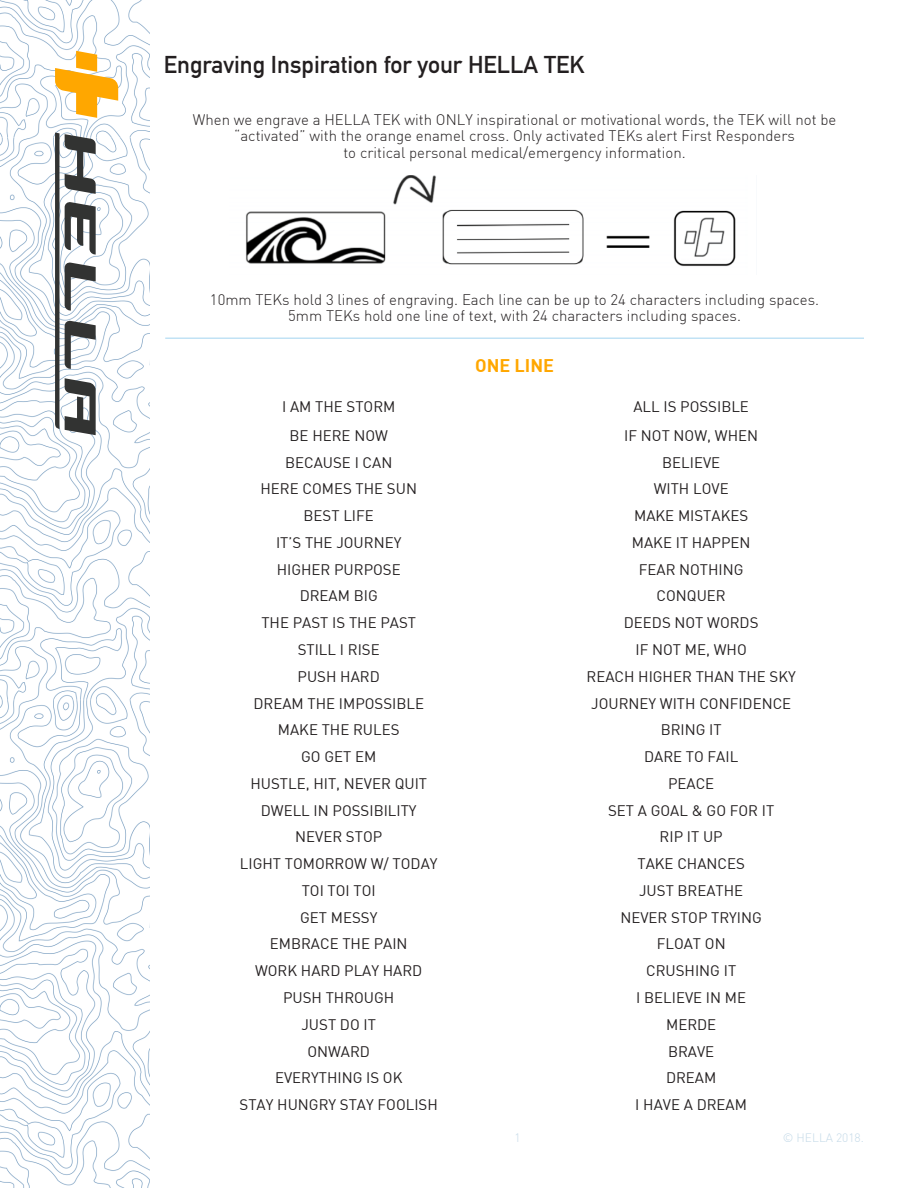
<style>
.page{position:relative;width:918px;height:1188px;background:#fff}
.page>*{position:absolute;margin:0;border:0;box-sizing:border-box;transform-origin:0 0}
.t1{font:700 24px "DIN Alternate";color:#231f20}
.t2{font:18px "DIN Bold";color:#ffa700}
.t3{font:15px "DIN";color:#231f20}
.t4{font:300 15px "DIN";color:#231f20}
.t5{font:300 12px "DIN";color:#c5dae8}
</style>
<div class="page">
<img style="left:0;top:0;width:149px;height:1188px">
<hr style="left:165px;top:338px;width:699px;height:1px;background:#c1e2f5">
<svg style="left:55px;top:133px;width:4px;height:296px"></svg>
<svg style="left:65px;top:320px;width:31px;height:49px"></svg>
<svg style="left:65px;top:262px;width:31px;height:49px"></svg>
<svg style="left:65px;top:134px;width:31px;height:60px"></svg>
<svg style="left:65px;top:378px;width:31px;height:57px"></svg>
<svg style="left:65px;top:202px;width:31px;height:53px"></svg>
<svg style="left:55px;top:51px;width:63px;height:67px"></svg>
<img style="left:245px;top:175px;width:491px;height:92px">
<p class="t1" style="left:164px;top:46px;width:422px">Engraving Inspiration for your HELLA TEK</p>
<p class="t4" style="left:193px;top:110px;width:645px">When we engrave a HELLA TEK with ONLY inspirational or motivational words, the TEK will not be</p>
<p class="t4" style="left:234px;top:127px;width:562px">“activated” with the orange enamel cross. Only activated TEKs alert First Responders</p>
<p class="t4" style="left:343px;top:143px;width:344px">to critical personal medical/emergency information.</p>
<p class="t4" style="left:210px;top:290px;width:611px">10mm TEKs hold 3 lines of engraving. Each line can be up to 24 characters including spaces.</p>
<p class="t4" style="left:288px;top:307px;width:454px">5mm TEKs hold one line of text, with 24 characters including spaces.</p>
<p class="t2" style="left:475px;top:353px;width:80px">ONE LINE</p>
<p class="t3" style="left:282px;top:397px;width:115px">I AM THE STORM</p>
<p class="t3" style="left:633px;top:397px;width:117px">ALL IS POSSIBLE</p>
<p class="t3" style="left:290px;top:426px;width:100px">BE HERE NOW</p>
<p class="t3" style="left:624px;top:426px;width:135px">IF NOT NOW, WHEN</p>
<p class="t3" style="left:285px;top:453px;width:109px">BECAUSE I CAN</p>
<p class="t3" style="left:662px;top:453px;width:60px">BELIEVE</p>
<p class="t3" style="left:260px;top:480px;width:158px">HERE COMES THE SUN</p>
<p class="t3" style="left:654px;top:480px;width:76px">WITH LOVE</p>
<p class="t3" style="left:304px;top:506px;width:72px">BEST LIFE</p>
<p class="t3" style="left:634px;top:506px;width:116px">MAKE MISTAKES</p>
<p class="t3" style="left:276px;top:533px;width:127px">IT’S THE JOURNEY</p>
<p class="t3" style="left:632px;top:533px;width:120px">MAKE IT HAPPEN</p>
<p class="t3" style="left:277px;top:560px;width:125px">HIGHER PURPOSE</p>
<p class="t3" style="left:639px;top:560px;width:106px">FEAR NOTHING</p>
<p class="t3" style="left:300px;top:587px;width:80px">DREAM BIG</p>
<p class="t3" style="left:657px;top:587px;width:71px">CONQUER</p>
<p class="t3" style="left:261px;top:613px;width:156px">THE PAST IS THE PAST</p>
<p class="t3" style="left:624px;top:613px;width:136px">DEEDS NOT WORDS</p>
<p class="t3" style="left:298px;top:640px;width:84px">STILL I RISE</p>
<p class="t3" style="left:636px;top:640px;width:113px">IF NOT ME, WHO</p>
<p class="t3" style="left:298px;top:667px;width:84px">PUSH HARD</p>
<p class="t3" style="left:587px;top:667px;width:211px">REACH HIGHER THAN THE SKY</p>
<p class="t3" style="left:253px;top:694px;width:172px">DREAM THE IMPOSSIBLE</p>
<p class="t3" style="left:591px;top:694px;width:202px">JOURNEY WITH CONFIDENCE</p>
<p class="t3" style="left:278px;top:721px;width:123px">MAKE THE RULES</p>
<p class="t3" style="left:661px;top:721px;width:63px">BRING IT</p>
<p class="t3" style="left:301px;top:747px;width:77px">GO GET EM</p>
<p class="t3" style="left:644px;top:747px;width:96px">DARE TO FAIL</p>
<p class="t3" style="left:250px;top:774px;width:178px">HUSTLE, HIT, NEVER QUIT</p>
<p class="t3" style="left:668px;top:774px;width:48px">PEACE</p>
<p class="t3" style="left:261px;top:801px;width:157px">DWELL IN POSSIBILITY</p>
<p class="t3" style="left:608px;top:801px;width:168px">SET A GOAL &amp; GO FOR IT</p>
<p class="t3" style="left:295px;top:828px;width:88px">NEVER STOP</p>
<p class="t3" style="left:660px;top:828px;width:65px">RIP IT UP</p>
<p class="t3" style="left:240px;top:854px;width:199px">LIGHT TOMORROW W/ TODAY</p>
<p class="t3" style="left:638px;top:854px;width:109px">TAKE CHANCES</p>
<p class="t3" style="left:302px;top:881px;width:76px">TOI TOI TOI</p>
<p class="t3" style="left:639px;top:881px;width:106px">JUST BREATHE</p>
<p class="t3" style="left:300px;top:908px;width:79px">GET MESSY</p>
<p class="t3" style="left:620px;top:908px;width:143px">NEVER STOP TRYING</p>
<p class="t3" style="left:270px;top:935px;width:139px">EMBRACE THE PAIN</p>
<p class="t3" style="left:657px;top:935px;width:70px">FLOAT ON</p>
<p class="t3" style="left:255px;top:961px;width:169px">WORK HARD PLAY HARD</p>
<p class="t3" style="left:646px;top:961px;width:92px">CRUSHING IT</p>
<p class="t3" style="left:283px;top:988px;width:113px">PUSH THROUGH</p>
<p class="t3" style="left:636px;top:988px;width:111px">I BELIEVE IN ME</p>
<p class="t3" style="left:301px;top:1015px;width:76px">JUST DO IT</p>
<p class="t3" style="left:666px;top:1015px;width:52px">MERDE</p>
<p class="t3" style="left:307px;top:1042px;width:64px">ONWARD</p>
<p class="t3" style="left:668px;top:1042px;width:48px">BRAVE</p>
<p class="t3" style="left:275px;top:1069px;width:129px">EVERYTHING IS OK</p>
<p class="t3" style="left:666px;top:1069px;width:52px">DREAM</p>
<p class="t3" style="left:240px;top:1095px;width:200px">STAY HUNGRY STAY FOOLISH</p>
<p class="t3" style="left:635px;top:1095px;width:113px">I HAVE A DREAM</p>
<p class="t5" style="left:515px;top:1131px;width:8px">1</p>
<p class="t5" style="left:783px;top:1131px;width:83px">© HELLA 2018.</p>
</div>
